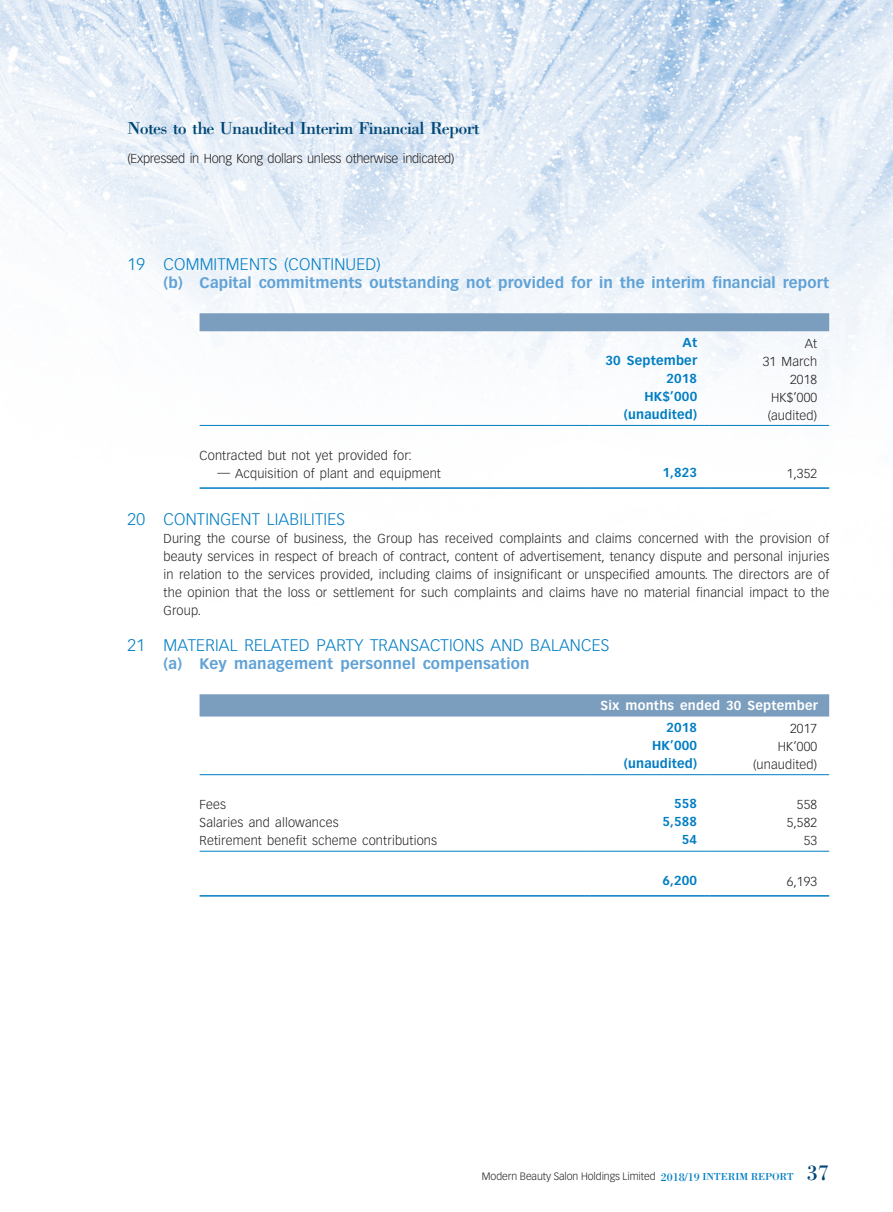
<style>
.page{position:relative;width:893px;height:1212px;background:#fff}
.page>*{position:absolute;margin:0;border:0;box-sizing:border-box;transform-origin:0 0}
.t1{font:18px "Bodoni Std";letter-spacing:-.04em;color:#004775}
._03_H1{font:300 16.5px "Vectora LT Std";letter-spacing:.015em;color:#007dc3}
._04___H2{font:700 15px "Vectora LT Std";letter-spacing:.01em;color:#60a2d6}
._12___P2{font:300 12.75px/18px "Vectora LT Std";letter-spacing:-.02em;color:#231f20;text-align:justify}
._15_Table_Stub{font:300 12.75px "Vectora LT Std";letter-spacing:.015em;color:#231f20}
._01_Body_Text{font:700 12.75px/18px "Vectora LT Std";letter-spacing:.015em;color:#007dc3;text-align:right}
._01_Body_Text-2{font:300 12.75px/18px "Vectora LT Std";letter-spacing:.015em;color:#231f20;text-align:right}
._01_Body_Text-3{font:700 12.75px "Vectora LT Std";letter-spacing:.015em;color:#fff}
.t2{font:300 10.5px "Vectora LT Std";letter-spacing:-.005em;color:#231f20}
.s1{font-family:"Bodoni Std";font-weight:400;font-size:12px;color:#007dc3}
.s2{font-family:"Bodoni Std";font-weight:400;color:#007dc3}
.s3{font-family:"Bodoni Std";font-weight:400;font-size:22.5px;color:#004775}
</style>
<div class="page">
<img style="left:0;top:0;width:893px;height:489px">
<div style="left:200px;top:313px;width:629px;height:18px;background:#7b9dbe"></div>
<hr style="left:200px;top:425px;width:389px;height:1px;background:#007dc3">
<hr style="left:589px;top:425px;width:120px;height:1px;background:#007dc3">
<hr style="left:709px;top:425px;width:120px;height:1px;background:#007dc3">
<hr style="left:200px;top:487px;width:389px;height:2px;background:#007dc3">
<hr style="left:589px;top:487px;width:120px;height:2px;background:#007dc3">
<hr style="left:709px;top:487px;width:120px;height:2px;background:#007dc3">
<div style="left:200px;top:694px;width:629px;height:22px;background:#7b9dbe"></div>
<hr style="left:200px;top:774px;width:389px;height:1px;background:#007dc3">
<hr style="left:589px;top:774px;width:120px;height:1px;background:#007dc3">
<hr style="left:709px;top:774px;width:120px;height:1px;background:#007dc3">
<hr style="left:200px;top:851px;width:389px;height:1px;background:#007dc3">
<hr style="left:589px;top:851px;width:120px;height:1px;background:#007dc3">
<hr style="left:709px;top:851px;width:120px;height:1px;background:#007dc3">
<hr style="left:200px;top:895px;width:389px;height:1px;background:#007dc3">
<hr style="left:589px;top:895px;width:120px;height:1px;background:#007dc3">
<hr style="left:709px;top:895px;width:120px;height:1px;background:#007dc3">
<h1 class="t1" style="left:128px;top:117px;width:354px">Notes to the Unaudited Interim Financial Report</h1>
<p class="_12___P2" style="left:128px;top:149px;width:328px">(Expressed in Hong Kong dollars unless otherwise indicated)</p>
<p class="_03_H1" style="left:128px;top:254px;width:255px">19 COMMITMENTS (CONTINUED)</p>
<p class="_04___H2" style="left:164px;top:273px;width:667px">(b) Capital commitments outstanding not provided for in the interim financial report</p>
<p class="_01_Body_Text" style="left:605px;top:333px;width:93px">At<br>30 September<br>2018</p>
<p class="_01_Body_Text-2" style="left:763px;top:334px;width:56px">At<br>31 March<br>2018</p>
<p class="_01_Body_Text" style="left:644px;top:387px;width:54px">HK$’000</p>
<p class="_01_Body_Text-2" style="left:771px;top:388px;width:48px">HK$’000</p>
<p class="_01_Body_Text" style="left:624px;top:405px;width:75px">(unaudited)</p>
<p class="_01_Body_Text-2" style="left:768px;top:406px;width:51px">(audited)</p>
<p class="_15_Table_Stub" style="left:200px;top:448px;width:214px">Contracted but not yet provided for:</p>
<p class="_15_Table_Stub" style="left:218px;top:466px;width:225px">— Acquisition of plant and equipment</p>
<p class="_01_Body_Text" style="left:662px;top:464px;width:36px">1,823</p>
<p class="_01_Body_Text-2" style="left:787px;top:465px;width:32px">1,352</p>
<p class="_03_H1" style="left:128px;top:509px;width:219px">20 CONTINGENT LIABILITIES</p>
<p class="_12___P2" style="left:164px;top:529px;width:667px">During the course of business, the Group has received complaints and claims concerned with the provision of beauty services in respect of breach of contract, content of advertisement, tenancy dispute and personal injuries in relation to the services provided, including claims of insignificant or unspecified amounts. The directors are of the opinion that the loss or settlement for such complaints and claims have no material financial impact to the Group.</p>
<p class="_03_H1" style="left:128px;top:635px;width:483px">21 MATERIAL RELATED PARTY TRANSACTIONS AND BALANCES</p>
<p class="_04___H2" style="left:164px;top:654px;width:368px">(a) Key management personnel compensation</p>
<p class="_01_Body_Text-3" style="left:600px;top:697px;width:219px">Six months ended 30 September</p>
<p class="_01_Body_Text" style="left:666px;top:718px;width:32px">2018</p>
<p class="_01_Body_Text-2" style="left:790px;top:719px;width:29px">2017</p>
<p class="_01_Body_Text" style="left:652px;top:736px;width:47px">HK’000</p>
<p class="_01_Body_Text-2" style="left:778px;top:737px;width:41px">HK’000</p>
<p class="_01_Body_Text" style="left:624px;top:754px;width:75px">(unaudited)</p>
<p class="_01_Body_Text-2" style="left:753px;top:755px;width:66px">(unaudited)</p>
<p class="_15_Table_Stub" style="left:200px;top:797px;width:28px">Fees</p>
<p class="_01_Body_Text" style="left:674px;top:795px;width:25px">558</p>
<p class="_01_Body_Text-2" style="left:797px;top:796px;width:22px">558</p>
<p class="_15_Table_Stub" style="left:200px;top:815px;width:141px">Salaries and allowances</p>
<p class="_01_Body_Text" style="left:662px;top:813px;width:36px">5,588</p>
<p class="_01_Body_Text-2" style="left:787px;top:814px;width:32px">5,582</p>
<p class="_15_Table_Stub" style="left:200px;top:833px;width:239px">Retirement benefit scheme contributions</p>
<p class="_01_Body_Text" style="left:682px;top:831px;width:17px">54</p>
<p class="_01_Body_Text-2" style="left:804px;top:832px;width:15px">53</p>
<p class="_01_Body_Text" style="left:662px;top:871px;width:36px">6,200</p>
<p class="_01_Body_Text-2" style="left:787px;top:872px;width:32px">6,193</p>
<p class="t2" style="left:482px;top:1170px;width:349px">Modern Beauty Salon Holdings Limited <span class="s1">2018/19</span> <span class="s2">INTERIM REPORT</span> <span class="s3">37</span></p>
</div>
